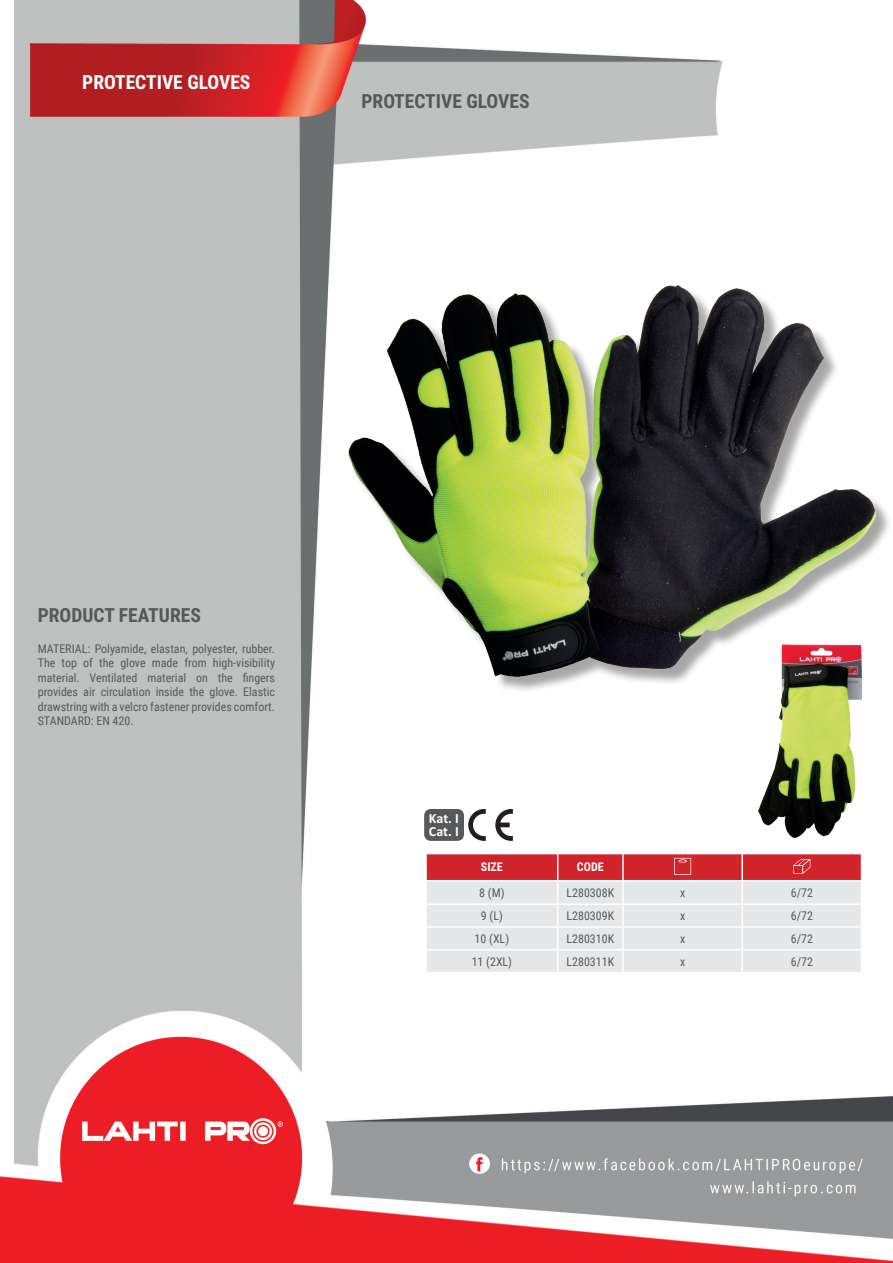
<style>
.page{position:relative;width:893px;height:1263px;background:#fff}
.page>*{position:absolute;margin:0;border:0;box-sizing:border-box;transform-origin:0 0}
.t1{font:700 19.5px "Roboto Condensed";color:#57585a}
.t2{font:700 19.5px "Roboto Condensed";color:#fff}
.t3{font:700 14.1px/12.9px "Calibri Profix";color:#fff}
.t4{font:12px/14.4px "Roboto Condensed";color:#57585a;text-align:justify}
.t5{font:700 12px "Roboto Condensed";color:#fff}
</style>
<div class="page">
<img style="left:0;top:0;width:893px;height:1263px">
<div style="left:351px;top:287px;width:541px;height:406px;background:#231f20;opacity:.4"></div>
<img style="left:349px;top:284px;width:527px;height:393px">
<img style="left:758px;top:644px;width:104px;height:194px">
<hr style="left:425px;top:854px;width:2px;height:26px;background:#fff">
<hr style="left:425px;top:881px;width:2px;height:22px;background:#fff">
<hr style="left:425px;top:905px;width:2px;height:21px;background:#fff">
<hr style="left:425px;top:928px;width:2px;height:21px;background:#fff">
<hr style="left:425px;top:950px;width:2px;height:22px;background:#fff">
<hr style="left:425px;top:853px;width:133px;height:1px;background:#fff">
<hr style="left:425px;top:880px;width:133px;height:1px;background:#fff">
<hr style="left:425px;top:903px;width:133px;height:2px;background:#fff">
<hr style="left:425px;top:926px;width:133px;height:2px;background:#fff">
<hr style="left:425px;top:949px;width:133px;height:1px;background:#fff">
<hr style="left:425px;top:972px;width:133px;height:1px;background:#fff">
<hr style="left:558px;top:972px;width:65px;height:1px;background:#fff">
<hr style="left:623px;top:972px;width:119px;height:1px;background:#fff">
<hr style="left:742px;top:972px;width:120px;height:1px;background:#fff">
<svg style="left:426px;top:853px;width:436px;height:119px;background:#e3c0c3"></svg>
<div style="left:424px;top:809px;width:40px;height:32px;background:#57585a;border-radius:7px"></div>
<svg style="left:495px;top:809px;width:18px;height:32px"></svg>
<svg style="left:468px;top:809px;width:18px;height:32px"></svg>
<h1 class="t2" style="left:82px;top:69px;width:170px">PROTECTIVE GLOVES</h1>
<h1 class="t1" style="left:361px;top:88px;width:170px">PROTECTIVE GLOVES</h1>
<h1 class="t1" style="left:38px;top:601px;width:165px">PRODUCT FEATURES</h1>
<p class="t4" style="left:38px;top:641px;width:239px">MATERIAL: Polyamide, elastan, polyester, rubber.<br>The top of the glove made from high-visibility material. Ventilated material on the fingers provides air circulation inside the glove. Elastic drawstring with a velcro fastener provides comfort.<br>STANDARD: EN 420.</p>
<p class="t3" style="left:429px;top:811px;width:32px">Kat. I<br>Cat. I</p>
<p class="t5" style="left:481px;top:859px;width:23px">SIZE</p>
<p class="t5" style="left:577px;top:859px;width:28px">CODE</p>
<p class="t4" style="left:479px;top:885px;width:27px">8 (M)</p>
<p class="t4" style="left:566px;top:885px;width:49px">L280308K</p>
<p class="t4" style="left:680px;top:885px;width:7px">x</p>
<p class="t4" style="left:791px;top:885px;width:24px">6/72</p>
<p class="t4" style="left:481px;top:908px;width:23px">9 (L)</p>
<p class="t4" style="left:566px;top:908px;width:49px">L280309K</p>
<p class="t4" style="left:680px;top:908px;width:7px">x</p>
<p class="t4" style="left:791px;top:908px;width:24px">6/72</p>
<p class="t4" style="left:475px;top:931px;width:36px">10 (XL)</p>
<p class="t4" style="left:566px;top:931px;width:49px">L280310K</p>
<p class="t4" style="left:680px;top:931px;width:7px">x</p>
<p class="t4" style="left:791px;top:931px;width:24px">6/72</p>
<p class="t4" style="left:472px;top:954px;width:42px">11 (2XL)</p>
<p class="t4" style="left:566px;top:954px;width:49px">L280311K</p>
<p class="t4" style="left:680px;top:954px;width:7px">x</p>
<p class="t4" style="left:791px;top:954px;width:24px">6/72</p>
</div>
